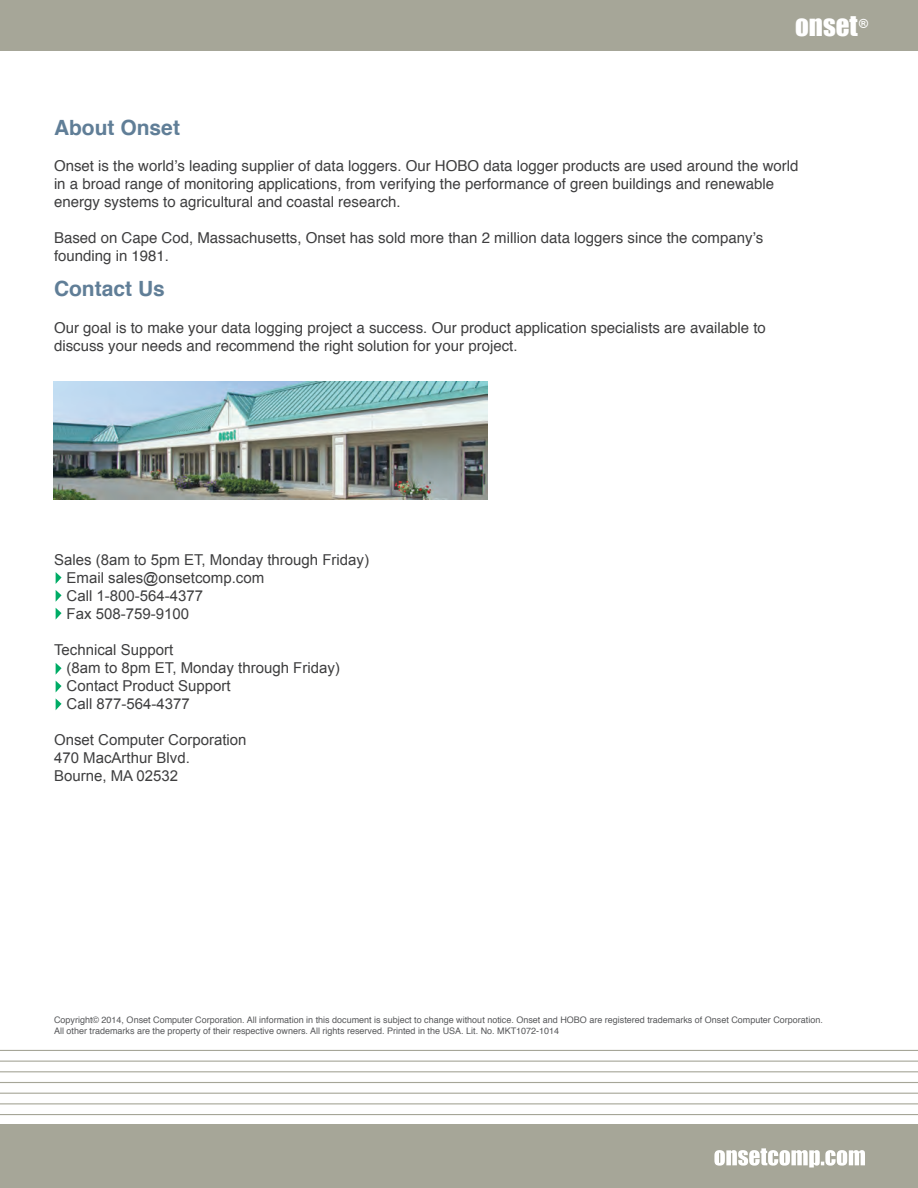
<style>
.page{position:relative;width:918px;height:1188px;background:#fff}
.page>*{position:absolute;margin:0;border:0;box-sizing:border-box;transform-origin:0 0}
.t1{font:27px "Impact";color:#fff}
.t2{font:700 21px "Helvetica";color:#607e97}
.t3{font:15px/18px "Helvetica";color:#3e3e3f}
.t4{font:15px "Arial";color:#3e3e3f}
.t5{font:9px "Helvetica";color:#57585a}
</style>
<div class="page">
<div style="left:0;top:0;width:918px;height:51px;background:#a6a698"></div>
<div style="left:0;top:1125px;width:918px;height:63px;background:#a6a698"></div>
<hr style="left:0;top:1114px;width:918px;height:1px;background:#a6a698">
<hr style="left:0;top:1103px;width:918px;height:1px;background:#a6a698">
<hr style="left:0;top:1093px;width:918px;height:1px;background:#a6a698">
<hr style="left:0;top:1082px;width:918px;height:1px;background:#a6a698">
<hr style="left:0;top:1071px;width:918px;height:1px;background:#a6a698">
<hr style="left:0;top:1061px;width:918px;height:1px;background:#a6a698">
<hr style="left:0;top:1050px;width:918px;height:1px;background:#a6a698">
<svg style="left:714px;top:1148px;width:151px;height:19px"></svg>
<img style="left:54px;top:381px;width:433px;height:118px">
<svg style="left:56px;top:572px;width:6px;height:12px"></svg>
<svg style="left:56px;top:590px;width:6px;height:12px"></svg>
<svg style="left:56px;top:608px;width:6px;height:11px"></svg>
<svg style="left:56px;top:663px;width:6px;height:11px"></svg>
<svg style="left:56px;top:681px;width:6px;height:11px"></svg>
<svg style="left:56px;top:699px;width:6px;height:11px"></svg>
<p class="t1" style="left:795px;top:9px;width:75px">ONSET<sup>®</sup></p>
<p class="t2" style="left:54px;top:110px;width:127px">About Onset</p>
<p class="t3" style="left:54px;top:157px;width:746px">Onset is the world’s leading supplier of data loggers. Our HOBO data logger products are used around the world in a broad range of monitoring applications, from verifying the performance of green buildings and renewable energy systems to agricultural and coastal research.</p>
<p class="t3" style="left:54px;top:229px;width:711px">Based on Cape Cod, Massachusetts, Onset has sold more than 2 million data loggers since the company’s founding in 1981.</p>
<p class="t2" style="left:54px;top:271px;width:112px">Contact Us</p>
<p class="t3" style="left:54px;top:319px;width:713px">Our goal is to make your data logging project a success. Our product application specialists are available to discuss your needs and recommend the right solution for your project.</p>
<p class="t4" style="left:54px;top:551px;width:317px">Sales (8am to 5pm ET, Monday through Friday)</p>
<p class="t4" style="left:67px;top:569px;width:199px">Email sales@onsetcomp.com</p>
<p class="t4" style="left:67px;top:587px;width:138px">Call 1-800-564-4377</p>
<p class="t4" style="left:67px;top:605px;width:124px">Fax 508-759-9100</p>
<p class="t4" style="left:54px;top:641px;width:121px">Technical Support</p>
<p class="t4" style="left:67px;top:659px;width:275px">(8am to 8pm ET, Monday through Friday)</p>
<p class="t4" style="left:67px;top:677px;width:166px">Contact Product Support</p>
<p class="t4" style="left:67px;top:695px;width:125px">Call 877-564-4377</p>
<p class="t4" style="left:54px;top:731px;width:194px">Onset Computer Corporation</p>
<p class="t4" style="left:54px;top:749px;width:137px">470 MacArthur Blvd.</p>
<p class="t4" style="left:54px;top:767px;width:126px">Bourne, MA 02532</p>
<p class="t5" style="left:54px;top:1013px;width:770px">Copyright© 2014, Onset Computer Corporation. All information in this document is subject to change without notice. Onset and HOBO are registered trademarks of Onset Computer Corporation.</p>
<p class="t5" style="left:54px;top:1024px;width:507px">All other trademarks are the property of their respective owners. All rights reserved. Printed in the USA. Lit. No. MKT1072-1014</p>
</div>
